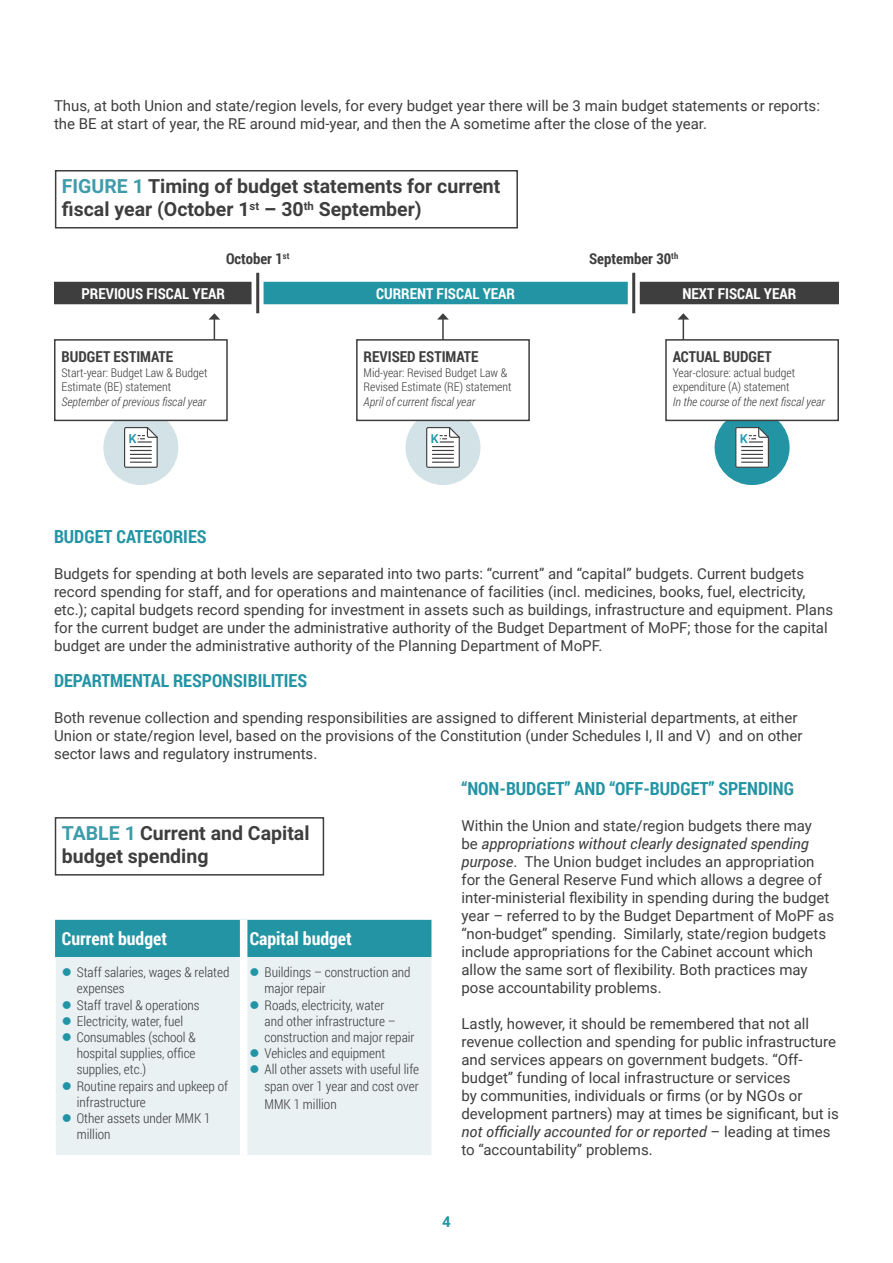
<style>
.page{position:relative;width:893px;height:1263px;background:#fff}
.page>*{position:absolute;margin:0;border:0;box-sizing:border-box;transform-origin:0 0}
.t1{font:700 19.5px/23.4px "Roboto";color:#3e3e3f}
.t2{font:700 18px "Roboto Condensed";color:#2394a4}
.t3{font:700 18px "Roboto Condensed";color:#fff}
.t4{font:15px/18px "Roboto";color:#3e3e3f}
.t5{font:700 15px "Roboto Condensed";color:#3e3e3f}
.t6{font:700 15px "Roboto Condensed";color:#fff}
.t7{font:700 15px "Roboto";color:#2394a4}
.t8{font:300 13.5px/16.2px "Roboto Condensed";color:#3e3e3f}
.t9{font:300 12px/14.4px "Roboto Condensed";color:#3e3e3f}
.t10{font:italic 300 12px "Roboto Condensed";color:#3e3e3f}
.s1{color:#3e9caa}
.s2{color:#2394a4}
.s3{font-style:italic}
</style>
<div class="page">
<div style="left:57px;top:920px;width:374px;height:37px;background:#2394a4"></div>
<div style="left:56px;top:957px;width:375px;height:198px;background:#e9f1f3"></div>
<hr style="left:55px;top:920px;width:2px;height:37px;background:#2394a4">
<div style="left:240px;top:920px;width:7px;height:37px;background:#fff"></div>
<div style="left:240px;top:957px;width:7px;height:198px;background:#fff"></div>
<div style="left:55px;top:817px;width:269px;height:58px;background:#fff;border:2px solid #3e3e3f"></div>
<div style="left:55px;top:170px;width:463px;height:58px;background:#fff;border:2px solid #3e3e3f"></div>
<div style="left:715px;top:410px;width:75px;height:75px;background:#2394a4;border-radius:50%"></div>
<svg style="left:735px;top:427px;width:34px;height:41px"></svg>
<div style="left:405px;top:410px;width:75px;height:75px;background:#d2e2e7;border-radius:50%"></div>
<svg style="left:426px;top:427px;width:34px;height:41px"></svg>
<div style="left:103px;top:410px;width:75px;height:75px;background:#d2e2e7;border-radius:50%"></div>
<svg style="left:124px;top:427px;width:34px;height:41px"></svg>
<div style="left:264px;top:282px;width:364px;height:22px;background:#2394a4"></div>
<div style="left:640px;top:282px;width:199px;height:22px;background:#3e3e3f"></div>
<hr style="left:214px;top:319px;width:1px;height:49px;background:#3e3e3f">
<svg style="left:209px;top:313px;width:11px;height:7px"></svg>
<hr style="left:442px;top:319px;width:2px;height:49px;background:#3e3e3f">
<svg style="left:437px;top:313px;width:12px;height:7px"></svg>
<hr style="left:683px;top:319px;width:1px;height:49px;background:#3e3e3f">
<svg style="left:677px;top:313px;width:12px;height:7px"></svg>
<div style="left:55px;top:340px;width:172px;height:80px;background:#fff"></div>
<div style="left:54px;top:339px;width:174px;height:82px;border:2px solid #3e3e3f"></div>
<div style="left:357px;top:340px;width:172px;height:80px;background:#fff"></div>
<div style="left:356px;top:339px;width:174px;height:82px;border:2px solid #3e3e3f"></div>
<div style="left:666px;top:340px;width:172px;height:80px;background:#fff"></div>
<div style="left:665px;top:339px;width:174px;height:82px;border:2px solid #3e3e3f"></div>
<div style="left:54px;top:282px;width:198px;height:22px;background:#3e3e3f"></div>
<hr style="left:256px;top:273px;width:3px;height:40px;background:#3e3e3f">
<hr style="left:632px;top:273px;width:3px;height:40px;background:#3e3e3f">
<p class="t4" style="left:54px;top:96px;width:767px">Thus, at both Union and state/region levels, for every budget year there will be 3 main budget statements or reports: the BE at start of year, the RE around mid-year, and then the A sometime after the close of the year.</p>
<h1 class="t1" style="left:62px;top:174px;width:440px"><span class="s1">FIGURE 1</span> Timing of budget statements for current fiscal year (October 1<sup>st</sup> – 30<sup>th</sup> September)</h1>
<p class="t5" style="left:226px;top:248px;width:65px">October 1<sup>st</sup></p>
<p class="t5" style="left:589px;top:248px;width:91px">September 30<sup>th</sup></p>
<p class="t6" style="left:81px;top:283px;width:145px">PREVIOUS FISCAL YEAR</p>
<p class="t6" style="left:376px;top:283px;width:140px">CURRENT FISCAL YEAR</p>
<p class="t5" style="left:62px;top:346px;width:113px">BUDGET ESTIMATE</p>
<p class="t9" style="left:62px;top:365px;width:148px">Start-year: Budget Law &amp; Budget<br>Estimate (BE) statement</p>
<p class="t10" style="left:62px;top:393px;width:146px">September of previous fiscal year</p>
<p class="t5" style="left:364px;top:346px;width:116px">REVISED ESTIMATE</p>
<p class="t9" style="left:364px;top:365px;width:150px">Mid-year: Revised Budget Law &amp;<br>Revised Estimate (RE) statement</p>
<p class="t10" style="left:364px;top:393px;width:113px">April of current fiscal year</p>
<p class="t6" style="left:682px;top:283px;width:115px">NEXT FISCAL YEAR</p>
<p class="t5" style="left:673px;top:346px;width:101px">ACTUAL BUDGET</p>
<p class="t9" style="left:673px;top:365px;width:124px">Year-closure: actual budget expenditure (A) statement</p>
<p class="t10" style="left:673px;top:393px;width:154px">In the course of the next fiscal year</p>
<p class="t2" style="left:54px;top:524px;width:154px">BUDGET CATEGORIES</p>
<p class="t4" style="left:54px;top:564px;width:781px">Budgets for spending at both levels are separated into two parts: “current” and “capital” budgets. Current budgets record spending for staff, and for operations and maintenance of facilities (incl. medicines, books, fuel, electricity, etc.); capital budgets record spending for investment in assets such as buildings, infrastructure and equipment. Plans for the current budget are under the administrative authority of the Budget Department of MoPF; those for the capital budget are under the administrative authority of the Planning Department of MoPF.</p>
<p class="t2" style="left:54px;top:668px;width:255px">DEPARTMENTAL RESPONSIBILITIES</p>
<p class="t4" style="left:54px;top:708px;width:750px">Both revenue collection and spending responsibilities are assigned to different Ministerial departments, at either<br>Union or state/region level, based on the provisions of the Constitution (under Schedules I, II and V) and on other sector laws and regulatory instruments.</p>
<h1 class="t1" style="left:62px;top:821px;width:249px"><span class="s1">TABLE 1</span> Current and Capital budget spending</h1>
<p class="t3" style="left:62px;top:926px;width:107px">Current budget</p>
<p class="t3" style="left:250px;top:926px;width:104px">Capital budget</p>
<p class="t8" style="left:77px;top:964px;width:154px;text-indent:-15px"><span class="s2">●</span> Staff salaries, wages &amp; related expenses</p>
<p class="t8" style="left:62px;top:996px;width:139px"><span class="s2">●</span> Staff travel &amp; operations</p>
<p class="t8" style="left:62px;top:1012px;width:123px"><span class="s2">●</span> Electricity, water, fuel</p>
<p class="t8" style="left:77px;top:1029px;width:121px;text-align:justify;text-indent:-15px"><span class="s2">●</span> Consumables (school &amp; hospital supplies, office supplies, etc.)</p>
<p class="t8" style="left:77px;top:1077px;width:153px;text-indent:-15px"><span class="s2">●</span> Routine repairs and upkeep of infrastructure</p>
<p class="t8" style="left:77px;top:1110px;width:135px;text-indent:-15px"><span class="s2">●</span> Other assets under MMK 1 million</p>
<p class="t8" style="left:265px;top:964px;width:148px;text-indent:-15px"><span class="s2">●</span> Buildings – construction and major repair</p>
<p class="t8" style="left:265px;top:996px;width:152px;text-indent:-15px"><span class="s2">●</span> Roads, electricity, water<br>and other infrastructure – construction and major repair</p>
<p class="t8" style="left:250px;top:1045px;width:137px"><span class="s2">●</span> Vehicles and equipment</p>
<p class="t8" style="left:250px;top:1061px;width:171px;text-align:right"><span class="s2">●</span> All other assets with useful life span over 1 year and cost over</p>
<p class="t8" style="left:265px;top:1095px;width:74px">MMK 1 million</p>
<p class="t2" style="left:461px;top:776px;width:334px">“NON-BUDGET” AND “OFF-BUDGET” SPENDING</p>
<p class="t4" style="left:461px;top:816px;width:374px">Within the Union and state/region budgets there may<br>be <span class="s3">appropriations without clearly designated spending purpose</span>. The Union budget includes an appropriation for the General Reserve Fund which allows a degree of inter-ministerial flexibility in spending during the budget year – referred to by the Budget Department of MoPF as “non-budget” spending. Similarly, state/region budgets include appropriations for the Cabinet account which allow the same sort of flexibility. Both practices may pose accountability problems.</p>
<p class="t4" style="left:461px;top:1014px;width:379px">Lastly, however, it should be remembered that not all revenue collection and spending for public infrastructure and services appears on government budgets. “Off&shy;budget” funding of local infrastructure or services<br>by communities, individuals or firms (or by NGOs or development partners) may at times be significant, but is <span class="s3">not officially accounted for or reported</span> – leading at times to “accountability” problems.</p>
<p class="t7" style="left:442px;top:1211px;width:10px">4</p>
</div>
